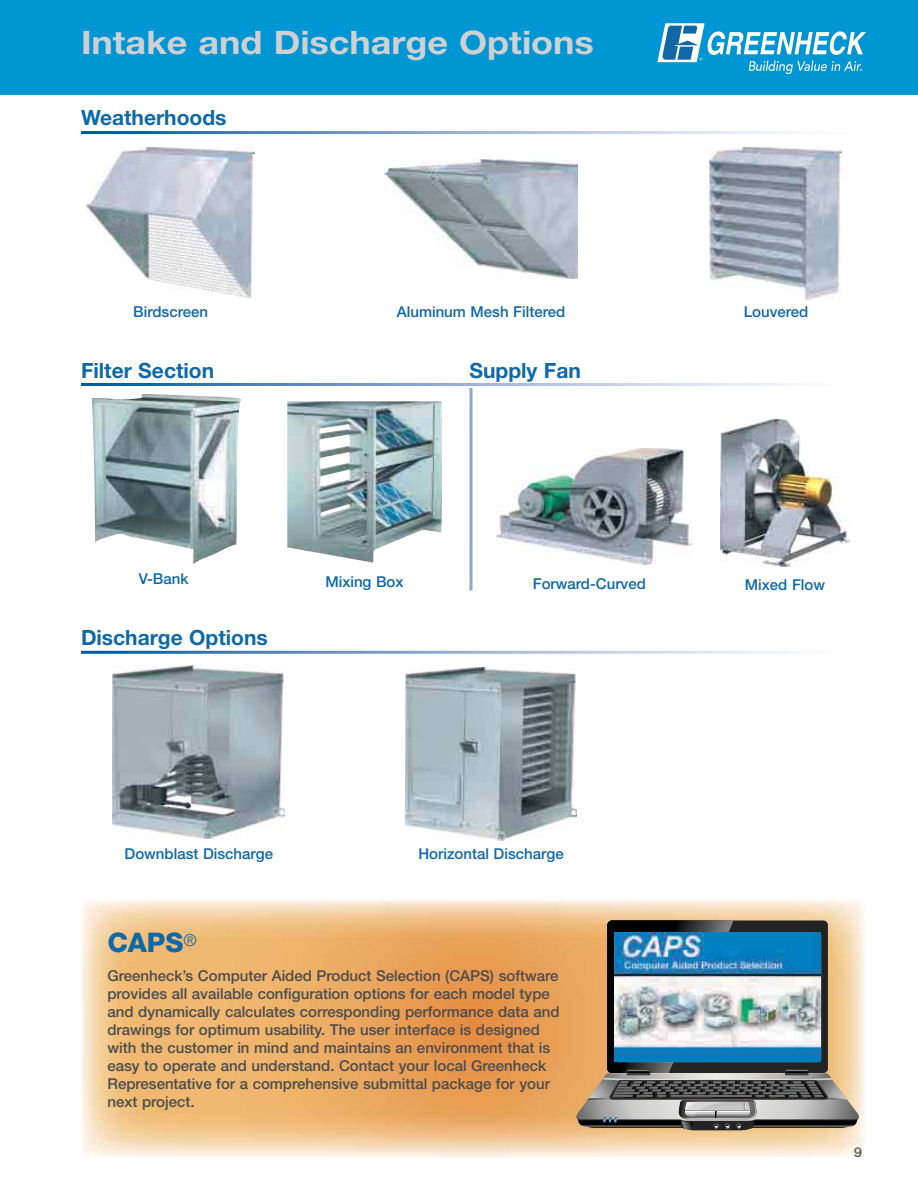
<style>
.page{position:relative;width:918px;height:1188px;background:#fff}
.page>*{position:absolute;margin:0;border:0;box-sizing:border-box;transform-origin:0 0}
.t1{font:700 32.4px "Helvetica Neue LT Std";color:#cfd0d2;scale:1.11 1}
.t2{font:800 27px "Helvetica Neue LT Std";color:#0f69a7}
.t3{font:700 21px "Helvetica Neue LT Std";color:#0f69a7}
.t4{font:500 15px/18px "Helvetica Neue LT Std";color:#4c4c4e}
.t5{font:500 15px "Helvetica Neue LT Std";color:#0f69a7}
.t6{font:500 13.5px "Helvetica Neue LT Std";color:#4c4c4e;scale:1.11 1}
</style>
<div class="page">
<div style="left:0;top:0;width:918px;height:94px;background:#0095d3"></div>
<svg style="left:657px;top:23px;width:209px;height:51px"></svg>
<img style="left:81px;top:899px;width:784px;height:258px">
<svg style="left:854px;top:1147px;width:8px;height:10px"></svg>
<img style="left:576px;top:920px;width:283px;height:210px">
<img style="left:384px;top:160px;width:194px;height:119px">
<img style="left:709px;top:147px;width:132px;height:153px">
<img style="left:87px;top:147px;width:168px;height:150px">
<img style="left:113px;top:665px;width:172px;height:174px">
<img style="left:405px;top:667px;width:172px;height:173px">
<img style="left:92px;top:394px;width:150px;height:170px">
<img style="left:287px;top:401px;width:155px;height:162px">
<img style="left:496px;top:448px;width:195px;height:117px">
<img style="left:721px;top:419px;width:128px;height:147px">
<h1 class="t1" style="left:81px;top:31px;width:464px">Intake and Discharge Options</h1>
<h3 class="t3" style="left:81px;top:110px;width:147px">Weatherhoods</h3>
<p class="t5" style="left:133px;top:306px;width:76px">Birdscreen</p>
<p class="t5" style="left:397px;top:306px;width:170px">Aluminum Mesh Filtered</p>
<p class="t5" style="left:744px;top:306px;width:66px">Louvered</p>
<h3 class="t3" style="left:81px;top:363px;width:135px">Filter Section</h3>
<h3 class="t3" style="left:470px;top:363px;width:113px">Supply Fan</h3>
<p class="t5" style="left:139px;top:574px;width:51px">V-Bank</p>
<p class="t5" style="left:325px;top:576px;width:80px">Mixing Box</p>
<h3 class="t3" style="left:81px;top:630px;width:188px">Discharge Options</h3>
<p class="t5" style="left:533px;top:579px;width:115px">Forward-Curved</p>
<p class="t5" style="left:745px;top:580px;width:82px">Mixed Flow</p>
<p class="t5" style="left:125px;top:848px;width:150px">Downblast Discharge</p>
<p class="t5" style="left:418px;top:848px;width:147px">Horizontal Discharge</p>
<h2 class="t2" style="left:107px;top:933px;width:91px">CAPS<sup>®</sup></h2>
<p class="t4" style="left:107px;top:968px;width:454px">Greenheck’s Computer Aided Product Selection (CAPS) software provides all available configuration options for each model type and dynamically calculates corresponding performance data and drawings for optimum usability. The user interface is designed with the customer in mind and maintains an environment that is easy to operate and understand. Contact your local Greenheck Representative for a comprehensive submittal package for your next project.</p>
<p class="t6" style="left:854px;top:1147px;width:9px">9</p>
</div>
